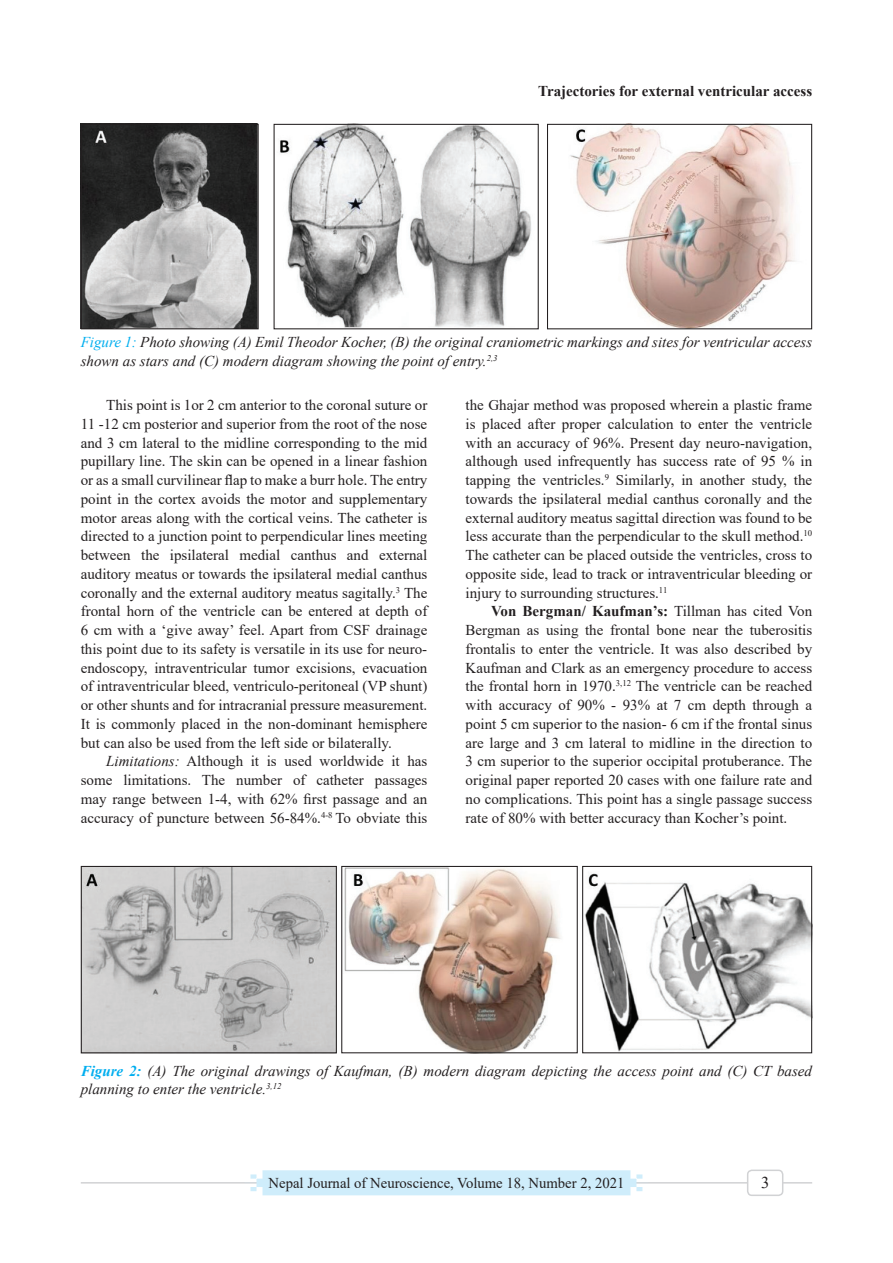
<style>
.page{position:relative;width:893px;height:1263px;background:#fff}
.page>*{position:absolute;margin:0;border:0;box-sizing:border-box;transform-origin:0 0}
.t1{font:16.5px "Times New Roman";color:#231f20}
.t2{font:15px/18.8px "Times New Roman";color:#231f20;text-align:justify}
.t3{font:italic 15px/18.8px "Times New Roman";color:#231f20}
.t4{font:700 15px "Times New Roman";color:#231f20}
.s1{color:#00aeef}
.s2{font-style:italic}
.s3{font-weight:700}
.s4{font-weight:700;color:#00aeef}
</style>
<div class="page">
<hr style="left:81px;top:1182px;width:731px;height:1px;background:#d1d2d4">
<svg style="left:244px;top:1170px;width:404px;height:25px;background:#d2eefb"></svg>
<div style="left:748px;top:1170px;width:35px;height:25px;background:#fff;border-radius:4px"></div>
<div style="left:747px;top:1169px;width:36px;height:27px;border:2px solid #d1d2d4;border-radius:4px"></div>
<img style="left:81px;top:123px;width:731px;height:205px">
<div style="left:81px;top:124px;width:178px;height:205px;border:1px solid #231f20"></div>
<div style="left:274px;top:124px;width:265px;height:205px;border:1px solid #231f20"></div>
<div style="left:547px;top:124px;width:265px;height:205px;border:1px solid #231f20"></div>
<img style="left:81px;top:868px;width:731px;height:186px">
<div style="left:81px;top:866px;width:256px;height:187px;border:1px solid #231f20"></div>
<div style="left:341px;top:866px;width:237px;height:187px;border:1px solid #231f20"></div>
<div style="left:582px;top:866px;width:230px;height:187px;border:1px solid #231f20"></div>
<p class="t4" style="left:538px;top:80px;width:276px">Trajectories for external ventricular access</p>
<p class="t3" style="left:81px;top:333px;width:733px"><span class="s1">Figure 1:</span> Photo showing (A) Emil Theodor Kocher, (B) the original craniometric markings and sites for ventricular access shown as stars and (C) modern diagram showing the point of entry.<sup>2,3</sup></p>
<p class="t2" style="left:81px;top:395px;width:348px;text-indent:26px">This point is 1or 2 cm anterior to the coronal suture or 11 -12 cm posterior and superior from the root of the nose and 3 cm lateral to the midline corresponding to the mid pupillary line. The skin can be opened in a linear fashion or as a small curvilinear flap to make a burr hole. The entry point in the cortex avoids the motor and supplementary motor areas along with the cortical veins. The catheter is directed to a junction point to perpendicular lines meeting between the ipsilateral medial canthus and external auditory meatus or towards the ipsilateral medial canthus coronally and the external auditory meatus sagitally.<sup>3</sup> The frontal horn of the ventricle can be entered at depth of 6 cm with a ‘give away’ feel. Apart from CSF drainage this point due to its safety is versatile in its use for neuro&shy;endoscopy, intraventricular tumor excisions, evacuation of intraventricular bleed, ventriculo-peritoneal (VP shunt) or other shunts and for intracranial pressure measurement.<br>It is commonly placed in the non-dominant hemisphere but can also be used from the left side or bilaterally.</p>
<p class="t2" style="left:81px;top:751px;width:348px;text-indent:26px"><span class="s2">Limitations:</span> Although it is used worldwide it has some limitations. The number of catheter passages may range between 1-4, with 62% first passage and an accuracy of puncture between 56-84%.<sup>4-8</sup> To obviate this</p>
<p class="t2" style="left:466px;top:395px;width:348px">the Ghajar method was proposed wherein a plastic frame is placed after proper calculation to enter the ventricle with an accuracy of 96%. Present day neuro-navigation, although used infrequently has success rate of 95 % in tapping the ventricles.<sup>9</sup> Similarly, in another study, the towards the ipsilateral medial canthus coronally and the external auditory meatus sagittal direction was found to be less accurate than the perpendicular to the skull method.<sup>10<br></sup>The catheter can be placed outside the ventricles, cross to opposite side, lead to track or intraventricular bleeding or injury to surrounding structures.<sup>11</sup></p>
<p class="t2" style="left:466px;top:601px;width:348px;text-indent:26px"><span class="s3">Von Bergman/ Kaufman’s:</span> Tillman has cited Von Bergman as using the frontal bone near the tuberositis frontalis to enter the ventricle. It was also described by Kaufman and Clark as an emergency procedure to access the frontal horn in 1970.<sup>3,12</sup> The ventricle can be reached with accuracy of 90% - 93% at 7 cm depth through a point 5 cm superior to the nasion- 6 cm if the frontal sinus are large and 3 cm lateral to midline in the direction to 3 cm superior to the superior occipital protuberance. The original paper reported 20 cases with one failure rate and no complications. This point has a single passage success rate of 80% with better accuracy than Kocher’s point.</p>
<p class="t3" style="left:81px;top:1061px;width:733px"><span class="s4">Figure 2:</span> (A) The original drawings of Kaufman, (B) modern diagram depicting the access point and (C) CT based planning to enter the ventricle.<sup>3,12</sup></p>
<p class="t2" style="left:269px;top:1173px;width:357px">Nepal Journal of Neuroscience, Volume 18, Number 2, 2021</p>
<p class="t1" style="left:761px;top:1171px;width:10px">3</p>
</div>
